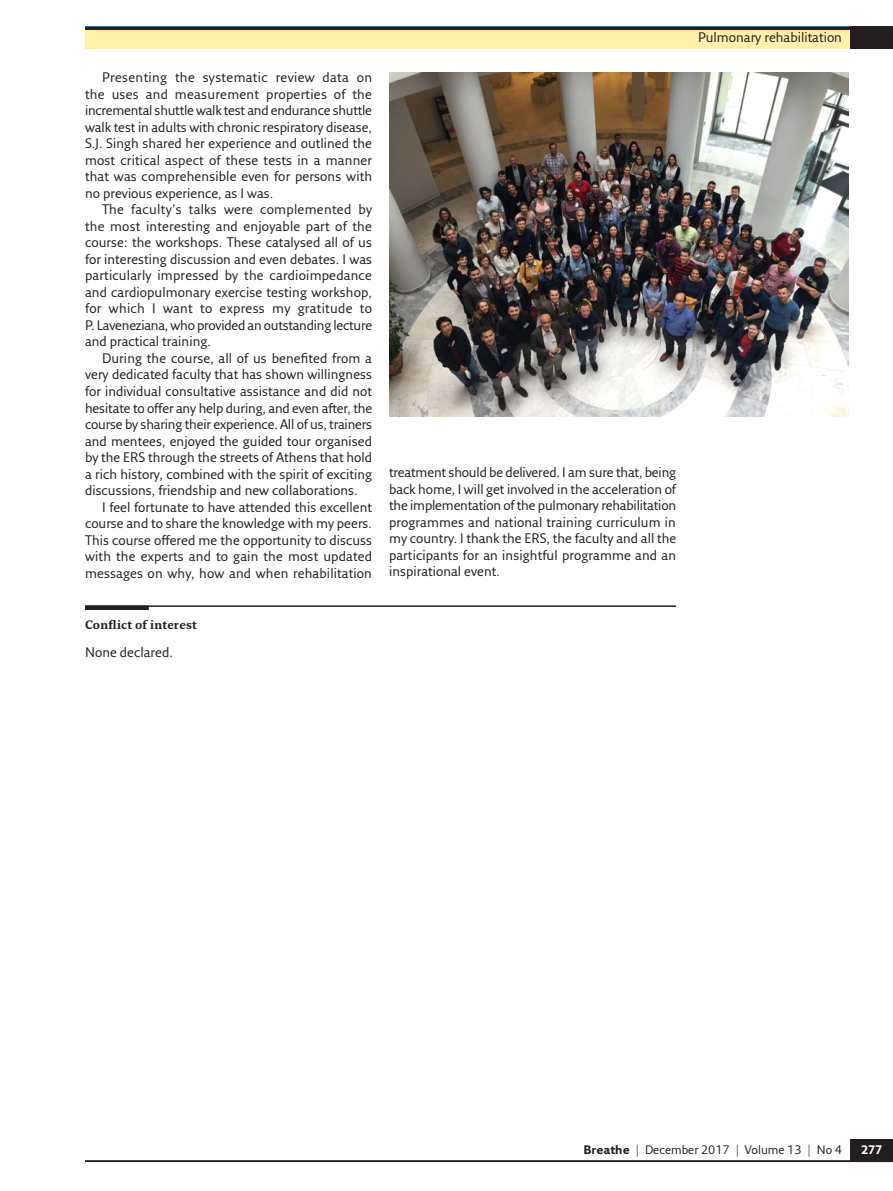
<style>
.page{position:relative;width:893px;height:1191px;background:#fff}
.page>*{position:absolute;margin:0;border:0;box-sizing:border-box;transform-origin:0 0}
.t1{font:13.5px/16.5px "Fresco Sans Pro";color:#231f20;text-align:justify}
.t2{font:12px "Fresco Sans Pro";color:#231f20}
.t3{font:700 12px "Fresco Std";letter-spacing:.01em;color:#231f20}
.t4{font:700 12px "Fresco Sans Pro";color:#fff}
.s1{font-weight:700}
</style>
<div class="page">
<div style="left:85px;top:26px;width:808px;height:23px;background:#fff0aa"></div>
<hr style="left:85px;top:1160px;width:808px;height:2px;background:#231f20">
<div style="left:850px;top:1138px;width:43px;height:23px;background:#231f20"></div>
<hr style="left:85px;top:26px;width:808px;height:2px;background:#01498e">
<div style="left:850px;top:26px;width:43px;height:23px;background:#231f20"></div>
<hr style="left:85px;top:27px;width:770px;height:2px;background:#231f20">
<hr style="left:85px;top:605px;width:591px;height:2px;background:#231f20">
<div style="left:85px;top:605px;width:64px;height:5px;background:#231f20"></div>
<img style="left:389px;top:72px;width:459px;height:345px">
<p class="t1" style="left:85px;top:69px;width:289px;text-indent:17px">Presenting the systematic review data on the uses and measurement properties of the incremental shuttle walk test and endurance shuttle walk test in adults with chronic respiratory disease, S.J. Singh shared her experience and outlined the most critical aspect of these tests in a manner that was comprehensible even for persons with no previous experience, as I was.</p>
<p class="t1" style="left:85px;top:201px;width:289px;text-indent:17px">The faculty’s talks were complemented by the most interesting and enjoyable part of the course: the workshops. These catalysed all of us for interesting discussion and even debates. I was particularly impressed by the cardioimpedance and cardiopulmonary exercise testing workshop, for which I want to express my gratitude to P. Laveneziana, who provided an outstanding lecture and practical training.</p>
<p class="t1" style="left:85px;top:349px;width:289px;text-indent:17px">During the course, all of us benefited from a very dedicated faculty that has shown willingness for individual consultative assistance and did not hesitate to offer any help during, and even after, the course by sharing their experience. All of us, trainers and mentees, enjoyed the guided tour organised by the ERS through the streets of Athens that hold a rich history, combined with the spirit of exciting discussions, friendship and new collaborations.</p>
<p class="t1" style="left:85px;top:498px;width:289px;text-indent:17px">I feel fortunate to have attended this excellent course and to share the knowledge with my peers.<br>This course offered me the opportunity to discuss with the experts and to gain the most updated messages on why, how and when rehabilitation</p>
<p class="t3" style="left:85px;top:617px;width:113px">Conflict of interest</p>
<p class="t1" style="left:85px;top:644px;width:89px">None declared.</p>
<p class="t1" style="left:389px;top:464px;width:289px">treatment should be delivered. I am sure that, being back home, I will get involved in the acceleration of the implementation of the pulmonary rehabilitation programmes and national training curriculum in my country. I thank the ERS, the faculty and all the participants for an insightful programme and an inspirational event.</p>
<p class="t1" style="left:698px;top:29px;width:145px">Pulmonary rehabilitation</p>
<p class="t2" style="left:583px;top:1142px;width:260px"><span class="s1">Breathe</span> | December 2017 | Volume 13 | No 4</p>
<p class="t4" style="left:861px;top:1142px;width:23px">277</p>
</div>
